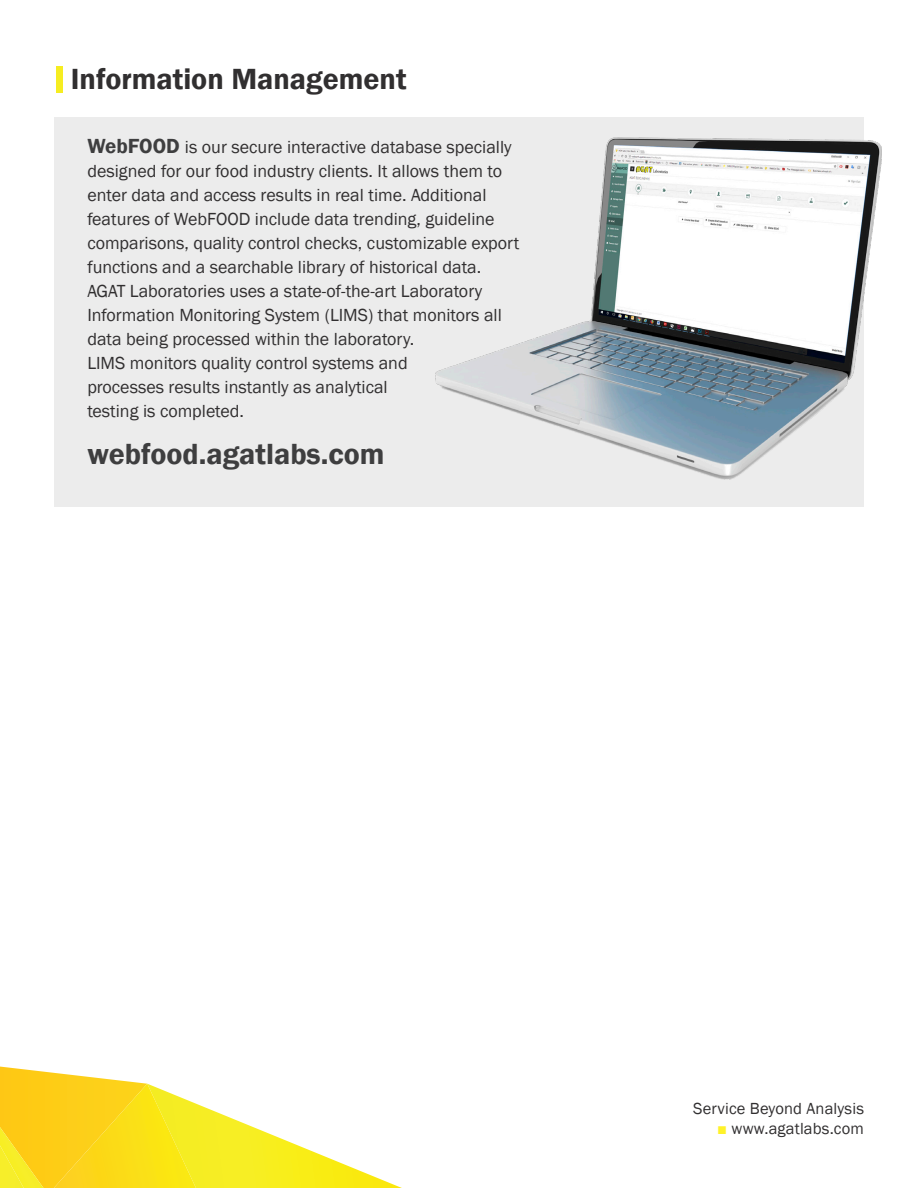
<style>
.page{position:relative;width:918px;height:1188px;background:#fff}
.page>*{position:absolute;margin:0;border:0;box-sizing:border-box;transform-origin:0 0}
.Body{font:600 30px "Franklin Gothic";color:#312f30}
.Body-2{font:600 30px "Franklin Gothic";color:#3e3e3f}
.Body-3{font:18px/24px "Franklin Gothic";color:#312f30}
.t1{font:16.5px "Franklin Gothic";letter-spacing:.01em;color:#312f30}
.s1{font-weight:600;font-size:21px;color:#3e3e3f}
.s2{color:#fff229}
</style>
<div class="page">
<div style="left:54px;top:117px;width:810px;height:389px;background:#ececec"></div>
<img style="left:435px;top:137px;width:447px;height:343px">
<svg style="left:0;top:1067px;width:402px;height:121px"></svg>
<div style="left:56px;top:67px;width:6px;height:26px;background:#f6ed21"></div>
<p class="Body" style="left:71px;top:61px;width:337px">Information Management</p>
<p class="Body-3" style="left:87px;top:136px;width:434px"><span class="s1">WebFOOD</span> is our secure interactive database specially designed for our food industry clients. It allows them to enter data and access results in real time. Additional features of WebFOOD include data trending, guideline comparisons, quality control checks, customizable export functions and a searchable library of historical data.<br>AGAT Laboratories uses a state-of-the-art Laboratory Information Monitoring System (LIMS) that monitors all data being processed within the laboratory.<br>LIMS monitors quality control systems and<br>processes results instantly as analytical<br>testing is completed.</p>
<p class="Body-2" style="left:87px;top:435px;width:299px">webfood.agatlabs.com</p>
<p class="t1" style="left:693px;top:1099px;width:172px">Service Beyond Analysis</p>
<p class="t1" style="left:717px;top:1118px;width:148px"><span class="s2">■</span> www.agatlabs.com</p>
</div>
